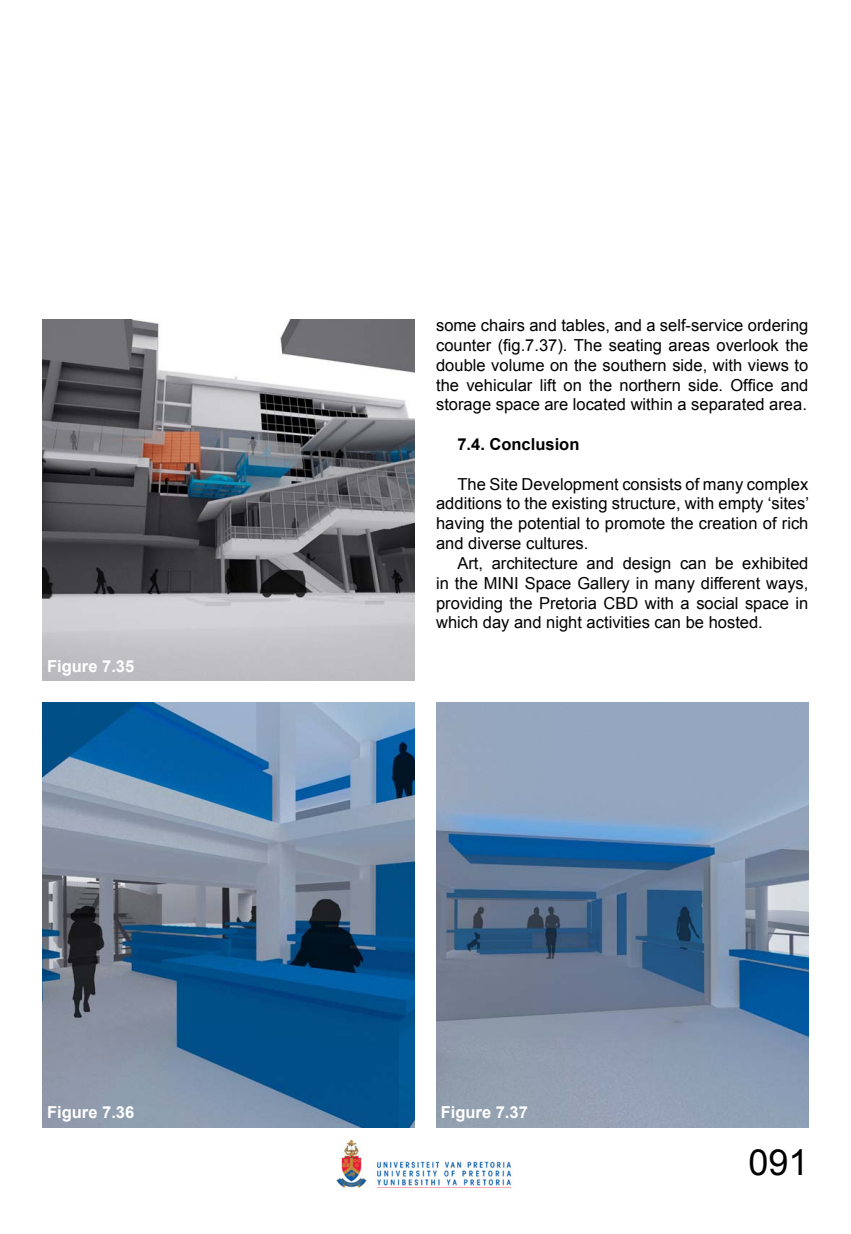
<style>
.page{position:relative;width:851px;height:1234px;background:#fff}
.page>*{position:absolute;margin:0;border:0;box-sizing:border-box;transform-origin:0 0}
.t1{font:36px "Arial";color:#000}
.t2{font:16.5px/19.8px "Arial";color:#000;text-align:justify}
.t3{font:700 16.5px "Arial";color:#fff}
.t4{font:700 16.5px "Arial";color:#000}
</style>
<div class="page">
<img style="left:43px;top:319px;width:372px;height:361px">
<img style="left:43px;top:702px;width:372px;height:425px">
<img style="left:436px;top:702px;width:372px;height:425px">
<img style="left:336px;top:1140px;width:175px;height:47px">
<p class="t3" style="left:47px;top:654px;width:89px">Figure 7.35</p>
<p class="t2" style="left:436px;top:315px;width:374px">some chairs and tables, and a self-service ordering counter (fig.7.37). The seating areas overlook the double volume on the southern side, with views to the vehicular lift on the northern side. Office and storage space are located within a separated area.</p>
<p class="t4" style="left:457px;top:433px;width:123px">7.4. Conclusion</p>
<p class="t2" style="left:436px;top:474px;width:374px;text-indent:21px">The Site Development consists of many complex additions to the existing structure, with empty ‘sites’ having the potential to promote the creation of rich and diverse cultures.</p>
<p class="t2" style="left:436px;top:553px;width:374px;text-indent:21px">Art, architecture and design can be exhibited in the MINI Space Gallery in many different ways, providing the Pretoria CBD with a social space in which day and night activities can be hosted.</p>
<p class="t3" style="left:47px;top:1101px;width:89px">Figure 7.36</p>
<p class="t3" style="left:440px;top:1101px;width:89px">Figure 7.37</p>
<h1 class="t1" style="left:748px;top:1138px;width:62px">091</h1>
</div>
